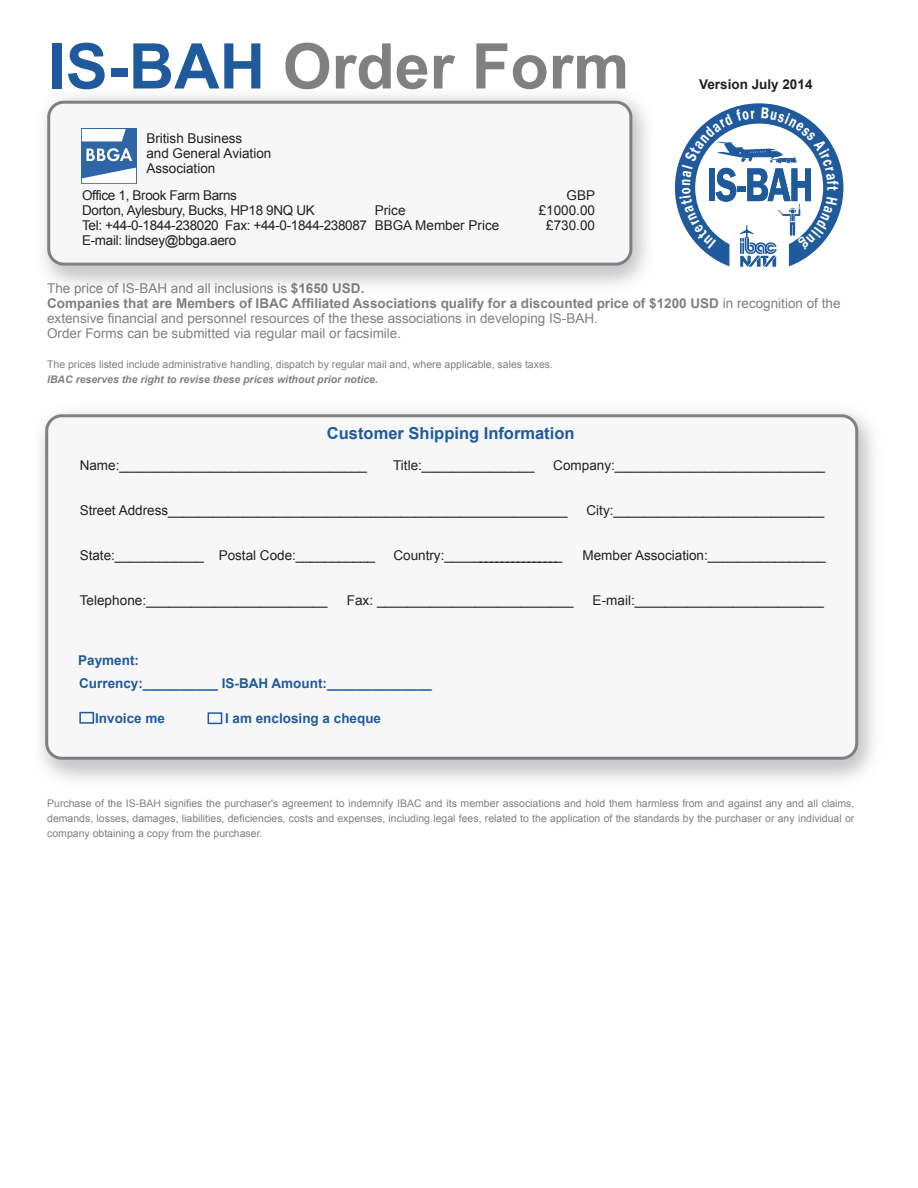
<style>
.page{position:relative;width:918px;height:1188px;background:#fff}
.page>*{position:absolute;margin:0;border:0;box-sizing:border-box;transform-origin:0 0}
.t1{font:700 63px "Arial";color:#808080}
.t2{font:700 16.5px "Arial";color:#1f5a9d}
.t3{font:13.5px/15px "Arial";color:#231f20}
.t4{font:13.5px/15px "Arial";color:#808080}
.t5{font:13.5px/15px "Arial";letter-spacing:-.025em;color:#231f20}
.t6{font:700 13.5px "Arial";color:#1f5a9d}
.t7{font:700 13.5px "Arial";color:#231f20}
.t8{font:10.5px/15px "Arial";color:#808080;text-align:justify}
.t9{font:italic 700 10.5px "Arial";color:#808080}
.s1{color:#1f5a9d}
.s2{font-weight:700}
</style>
<div class="page">
<img style="left:40px;top:411px;width:833px;height:369px">
<div style="left:47px;top:416px;width:810px;height:342px;background:#f7f7f8;border-radius:15px"></div>
<div style="left:45px;top:414px;width:813px;height:346px;border:3px solid #808080;border-radius:15px"></div>
<div style="left:79px;top:712px;width:15px;height:12px;border:2px solid #1f5a9d"></div>
<div style="left:208px;top:712px;width:14px;height:12px;border:2px solid #1f5a9d"></div>
<img style="left:44px;top:95px;width:603px;height:190px">
<div style="left:49px;top:102px;width:582px;height:162px;background:#f7f7f8;border-radius:15px"></div>
<div style="left:47px;top:101px;width:585px;height:165px;border:3px solid #808080;border-radius:15px"></div>
<img style="left:81px;top:129px;width:55px;height:54px">
<svg style="left:674px;top:103px;width:170px;height:164px"></svg>
<h1 class="t1" style="left:48px;top:25px;width:583px"><span class="s1">IS-BAH</span> Order Form</h1>
<p class="t3" style="left:146px;top:131px;width:127px">British Business<br>and General Aviation<br>Association</p>
<p class="t5" style="left:82px;top:188px;width:286px">Office 1, Brook Farm Barns<br>Dorton, Aylesbury, Bucks, HP18 9NQ UK<br>Tel: +44-0-1844-238020 Fax: +44-0-1844-238087<br>E-mail: lindsey@bbga.aero</p>
<p class="t3" style="left:375px;top:203px;width:126px">Price<br>BBGA Member Price</p>
<p class="t3" style="left:539px;top:188px;width:58px;text-align:right">GBP £1000.00 £730.00</p>
<p class="t7" style="left:699px;top:75px;width:115px">Version July 2014</p>
<p class="t4" style="left:47px;top:281px;width:795px">The price of IS-BAH and all inclusions is <span class="s2">$1650 USD.<br>Companies that are Members of IBAC Affiliated Associations qualify for a discounted price of $1200 USD</span> in recognition of the extensive financial and personnel resources of the these associations in developing IS-BAH.<br>Order Forms can be submitted via regular mail or facsimile.</p>
<p class="t8" style="left:47px;top:357px;width:507px">The prices listed include administrative handling, dispatch by regular mail and, where applicable, sales taxes.</p>
<p class="t9" style="left:47px;top:372px;width:332px">IBAC reserves the right to revise these prices without prior notice.</p>
<p class="t2" style="left:327px;top:422px;width:249px">Customer Shipping Information</p>
<p class="t3" style="left:80px;top:458px;width:289px">Name:_________________________________</p>
<p class="t3" style="left:393px;top:458px;width:143px">Title:_______________</p>
<p class="t3" style="left:553px;top:458px;width:273px">Company:____________________________</p>
<p class="t3" style="left:80px;top:503px;width:489px">Street Address_____________________________________________________</p>
<p class="t3" style="left:587px;top:503px;width:239px">City:____________________________</p>
<p class="t3" style="left:80px;top:548px;width:297px">State:____________ Postal Code:___________</p>
<p class="t3" style="left:393px;top:548px;width:170px">C o u n t r y : _ _ _ _ ________________</p>
<p class="t3" style="left:583px;top:548px;width:245px">Member Association:________________</p>
<p class="t3" style="left:80px;top:593px;width:249px">Telephone:________________________</p>
<p class="t3" style="left:347px;top:593px;width:228px">Fax: __________________________</p>
<p class="t3" style="left:593px;top:593px;width:233px">E-mail:_________________________</p>
<p class="t6" style="left:78px;top:651px;width:62px">Payment:</p>
<p class="t6" style="left:79px;top:675px;width:354px">Currency:__________ IS-BAH Amount:______________</p>
<p class="t6" style="left:95px;top:710px;width:71px">Invoice me</p>
<p class="t6" style="left:225px;top:710px;width:158px">I am enclosing a cheque</p>
<p class="t8" style="left:47px;top:796px;width:809px">Purchase of the IS-BAH signifies the purchaser's agreement to indemnify IBAC and its member associations and hold them harmless from and against any and all claims, demands, losses, damages, liabilities, deficiencies, costs and expenses, including legal fees, related to the application of the standards by the purchaser or any individual or company obtaining a copy from the purchaser.</p>
</div>
